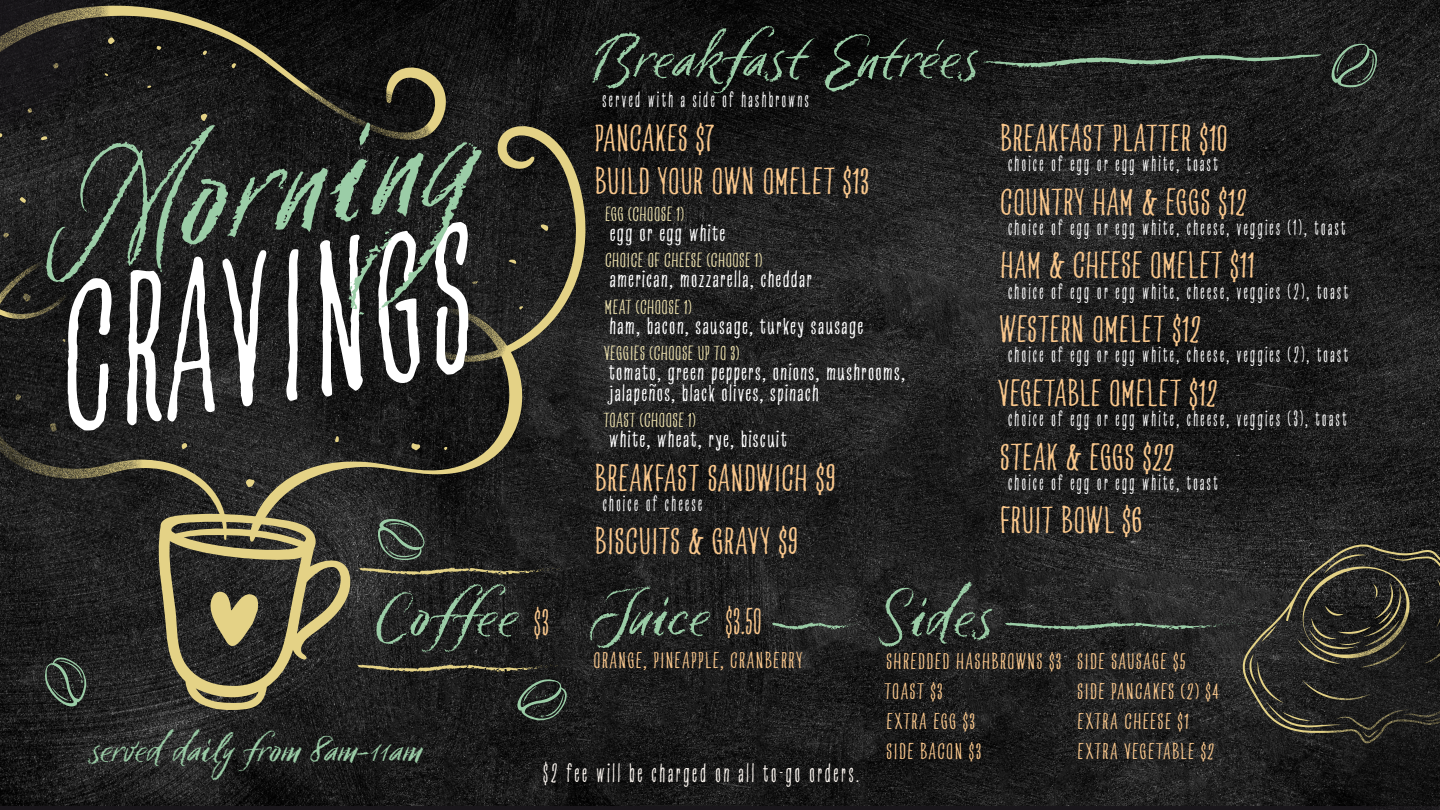
<style>
.page{position:relative;width:1440px;height:810px;background:#fff}
.page>*{position:absolute;margin:0;border:0;box-sizing:border-box;transform-origin:0 0}
.t1{font:italic 213.15px "Six Hands Rough";color:#fff}
.t2{font:italic 147.38px "Six Hands Chalk";color:#9bcda7}
.Section{font:60px "Six Hands Chalk";color:#9bcda7}
.Listing{font:37.5px "Six Hands Rough";letter-spacing:-.005em;color:#f9c78c;scale:1.3 1}
.Description{font:36px "Six Hands Chalk";letter-spacing:-.01em;color:#9bcda7}
.Description-2{font:27px "Six Hands Rough";letter-spacing:.085em;color:#fff9f3}
.BYO_Listings{font:24px/20.2px "Six Hands Rough";letter-spacing:.025em;color:#fff;scale:1.3 1}
.Description-3{font:22.5px "Six Hands Rough";letter-spacing:.09em;color:#fff}
.Listing_Sides{font:22.5px "Six Hands Rough";letter-spacing:.03em;color:#f9c78c;scale:1.3 1}
.BYO_Headers{font:20.25px "Six Hands Rough";color:#ece0ad;scale:1.3 1}
.s1{font-family:"Six Hands Rough";font-size:37.5px;color:#f9c78c}
</style>
<div class="page">
<img style="left:0;top:0;width:1440px;height:806px">
<svg style="left:0;top:0;width:451px;height:191px;background:#21201d"></svg>
<svg style="left:245px;top:110px;width:346px;height:433px;background:#323028"></svg>
<svg style="left:201px;top:113px;width:7px;height:8px"></svg>
<svg style="left:232px;top:63px;width:4px;height:5px"></svg>
<svg style="left:156px;top:46px;width:5px;height:4px"></svg>
<svg style="left:203px;top:51px;width:4px;height:4px"></svg>
<svg style="left:147px;top:85px;width:5px;height:3px"></svg>
<svg style="left:0;top:0;width:115px;height:140px;background:#242220"></svg>
<img style="left:250px;top:81px;width:188px;height:110px">
<svg style="left:979px;top:54px;width:343px;height:14px;background:#39443b"></svg>
<svg style="left:772px;top:622px;width:88px;height:8px"></svg>
<svg style="left:1330px;top:43px;width:53px;height:45px;background:#343d36"></svg>
<svg style="left:0;top:191px;width:575px;height:530px;background:#2b2b26"></svg>
<svg style="left:1004px;top:544px;width:436px;height:266px;background:#282826"></svg>
<img style="left:1323px;top:602px;width:117px;height:208px">
<p class="t2" style="left:18px;top:132px;width:442px;rotate:-9deg">Morning</p>
<p class="t1" style="left:24px;top:215px;width:421px;rotate:-9deg">CRAVINGS</p>
<p class="Section" style="left:587px;top:21px;width:390px">Breakfast Entrées</p>
<p class="Description-3" style="left:602px;top:84px;width:208px">served with a side of hashbrowns</p>
<p class="Listing" style="left:594px;top:111px;width:94px">PANCAKES $7</p>
<p class="Listing" style="left:594px;top:155px;width:213px">BUILD YOUR OWN OMELET $13</p>
<p class="BYO_Headers" style="left:605px;top:199px;width:63px">EGG (CHOOSE 1)</p>
<p class="BYO_Listings" style="left:609px;top:221px;width:91px">egg or egg white</p>
<p class="BYO_Headers" style="left:605px;top:246px;width:123px">CHOICE OF CHEESE (CHOOSE 1)</p>
<p class="BYO_Listings" style="left:609px;top:267px;width:157px">american, mozzarella, cheddar</p>
<p class="BYO_Headers" style="left:605px;top:292px;width:69px">MEAT (CHOOSE 1)</p>
<p class="BYO_Listings" style="left:609px;top:314px;width:197px">ham, bacon, sausage, turkey sausage</p>
<p class="BYO_Headers" style="left:604px;top:339px;width:106px">VEGGIES (CHOOSE UP TO 3)</p>
<p class="BYO_Listings" style="left:609px;top:360px;width:230px">tomato, green peppers, onions, mushrooms, jalapeños, black olives, spinach</p>
<p class="BYO_Headers" style="left:603px;top:406px;width:73px">TOAST (CHOOSE 1)</p>
<p class="BYO_Listings" style="left:609px;top:427px;width:139px">white, wheat, rye, biscuit</p>
<p class="Listing" style="left:594px;top:451px;width:187px">BREAKFAST SANDWICH $9</p>
<p class="Description-3" style="left:602px;top:487px;width:102px">choice of cheese</p>
<p class="Listing" style="left:594px;top:515px;width:159px">BISCUITS &amp; GRAVY $9</p>
<p class="Listing" style="left:1000px;top:111px;width:177px">BREAKFAST PLATTER $10</p>
<p class="Description-3" style="left:1008px;top:147px;width:212px">choice of egg or egg white, toast</p>
<p class="Listing" style="left:1000px;top:175px;width:192px">COUNTRY HAM &amp; EGGS $12</p>
<p class="Description-3" style="left:1008px;top:211px;width:340px">choice of egg or egg white, cheese, veggies (1), toast</p>
<p class="Listing" style="left:1000px;top:239px;width:198px">HAM &amp; CHEESE OMELET $11</p>
<p class="Description-3" style="left:1008px;top:275px;width:342px">choice of egg or egg white, cheese, veggies (2), toast</p>
<p class="Listing" style="left:999px;top:303px;width:157px">WESTERN OMELET $12</p>
<p class="Description-3" style="left:1008px;top:339px;width:342px">choice of egg or egg white, cheese, veggies (2), toast</p>
<p class="Listing" style="left:998px;top:366px;width:170px">VEGETABLE OMELET $12</p>
<p class="Description-3" style="left:1008px;top:402px;width:341px">choice of egg or egg white, cheese, veggies (3), toast</p>
<p class="Listing" style="left:999px;top:430px;width:136px">STEAK &amp; EGGS $22</p>
<p class="Description-3" style="left:1008px;top:466px;width:212px">choice of egg or egg white, toast</p>
<p class="Listing" style="left:1000px;top:494px;width:111px">FRUIT BOWL $6</p>
<p class="Section" style="left:369px;top:579px;width:181px">Coffee <span class="s1">$3</span></p>
<p class="Section" style="left:587px;top:579px;width:176px">Juice <span class="s1">$3.50</span></p>
<p class="Listing_Sides" style="left:593px;top:644px;width:162px">ORANGE, PINEAPPLE, CRANBERRY</p>
<p class="Description" style="left:87px;top:727px;width:335px">served daily from 8am-11am</p>
<p class="Description-2" style="left:543px;top:754px;width:318px">$2 fee will be charged on all to-go orders.</p>
<p class="Section" style="left:874px;top:579px;width:118px">Sides</p>
<p class="Listing_Sides" style="left:886px;top:645px;width:137px">SHREDDED HASHBROWNS $3</p>
<p class="Listing_Sides" style="left:885px;top:675px;width:46px">TOAST $3</p>
<p class="Listing_Sides" style="left:886px;top:705px;width:70px">EXTRA EGG $3</p>
<p class="Listing_Sides" style="left:886px;top:735px;width:75px">SIDE BACON $3</p>
<p class="Listing_Sides" style="left:1077px;top:645px;width:85px">SIDE SAUSAGE $5</p>
<p class="Listing_Sides" style="left:1077px;top:675px;width:111px">SIDE PANCAKES (2) $4</p>
<p class="Listing_Sides" style="left:1077px;top:705px;width:88px">EXTRA CHEESE $1</p>
<p class="Listing_Sides" style="left:1077px;top:735px;width:107px">EXTRA VEGETABLE $2</p>
</div>
